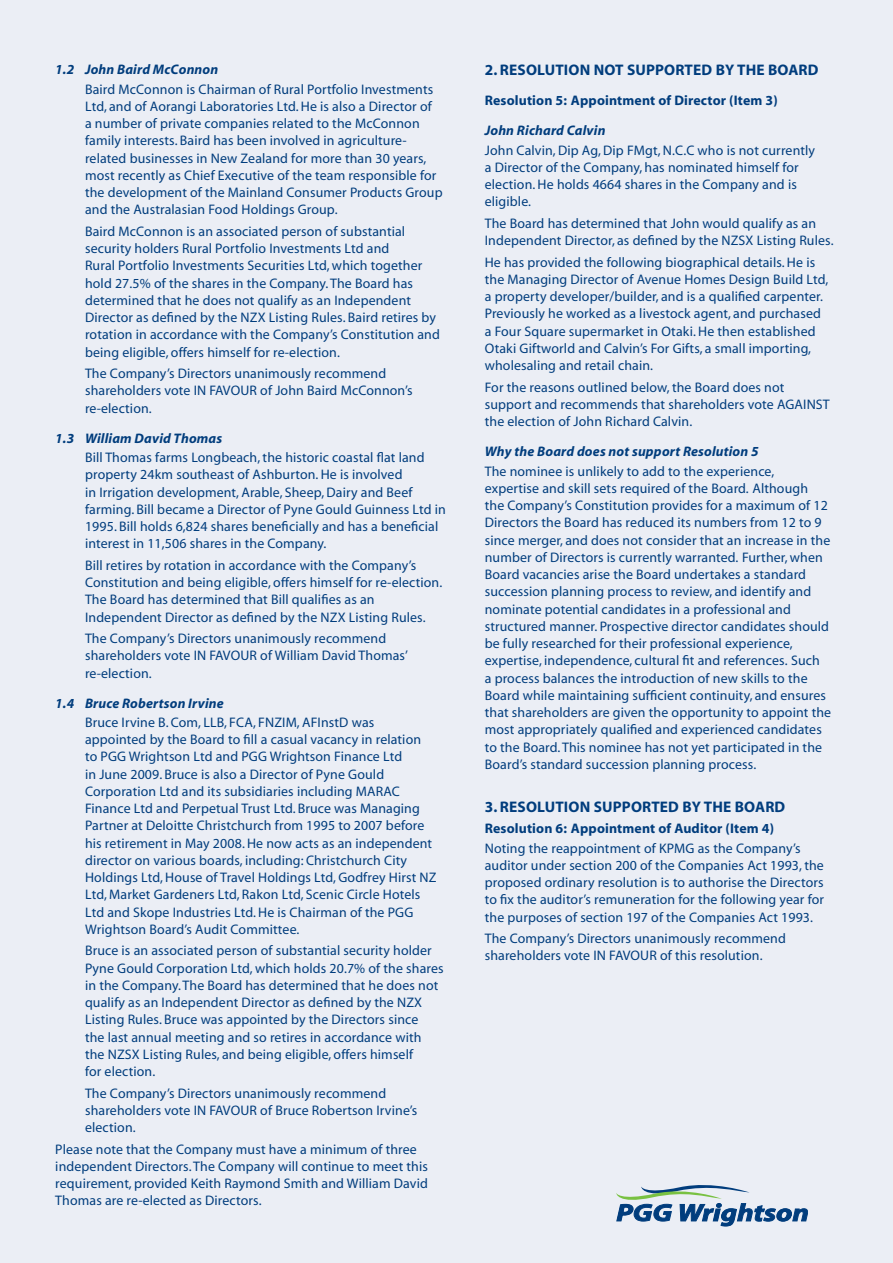
<style>
.page{position:relative;width:893px;height:1263px;background:#ebeef5}
.page>*{position:absolute;margin:0;border:0;box-sizing:border-box;transform-origin:0 0}
.Subhead{font:700 15.3px "Myriad";letter-spacing:.01em;color:#013d7d}
.Text_indent{font:13.8px/17.2px "Myriad";letter-spacing:.01em;color:#013d7d}
.Text{font:13.8px/17.2px "Myriad";letter-spacing:.01em;color:#013d7d}
.Text_indent-2{font:italic 700 13.8px "Myriad";letter-spacing:.01em;color:#013d7d}
.Text_indent-3{font:700 13.8px "Myriad";letter-spacing:.01em;color:#013d7d}
</style>
<div class="page">
<svg style="left:616px;top:1185px;width:192px;height:41px"></svg>
<p class="Text_indent-2" style="left:55px;top:62px;width:164px">1.2 John Baird McConnon</p>
<p class="Text_indent" style="left:85px;top:81px;width:359px">Baird McConnon is Chairman of Rural Portfolio Investments Ltd, and of Aorangi Laboratories Ltd. He is also a Director of<br>a number of private companies related to the McConnon family interests. Baird has been involved in agriculture&shy;related businesses in New Zealand for more than 30 years, most recently as Chief Executive of the team responsible for the development of the Mainland Consumer Products Group and the Australasian Food Holdings Group.</p>
<p class="Text_indent" style="left:85px;top:223px;width:356px">Baird McConnon is an associated person of substantial security holders Rural Portfolio Investments Ltd and<br>Rural Portfolio Investments Securities Ltd, which together hold 27.5% of the shares in the Company. The Board has determined that he does not qualify as an Independent Director as defined by the NZX Listing Rules. Baird retires by rotation in accordance with the Company’s Constitution and being eligible, offers himself for re-election.</p>
<p class="Text_indent" style="left:85px;top:365px;width:329px">The Company’s Directors unanimously recommend shareholders vote IN FAVOUR of John Baird McConnon’s re‑election.</p>
<p class="Text_indent-2" style="left:55px;top:431px;width:168px">1.3 William David Thomas</p>
<p class="Text_indent" style="left:85px;top:449px;width:362px">Bill Thomas farms Longbeach, the historic coastal flat land property 24km southeast of Ashburton. He is involved<br>in Irrigation development, Arable, Sheep, Dairy and Beef farming. Bill became a Director of Pyne Gould Guinness Ltd in 1995. Bill holds 6,824 shares beneficially and has a beneficial interest in 11,506 shares in the Company.</p>
<p class="Text_indent" style="left:85px;top:557px;width:359px">Bill retires by rotation in accordance with the Company’s Constitution and being eligible, offers himself for re‑election.<br>The Board has determined that Bill qualifies as an Independent Director as defined by the NZX Listing Rules.</p>
<p class="Text_indent" style="left:85px;top:630px;width:324px">The Company’s Directors unanimously recommend shareholders vote IN FAVOUR of William David Thomas’ re‑election.</p>
<p class="Text_indent-2" style="left:55px;top:696px;width:170px">1.4 Bruce Robertson Irvine</p>
<p class="Text_indent" style="left:85px;top:714px;width:353px">Bruce Irvine B. Com, LLB, FCA, FNZIM, AFInstD was appointed by the Board to fill a casual vacancy in relation to PGG Wrightson Ltd and PGG Wrightson Finance Ltd<br>in June 2009. Bruce is also a Director of Pyne Gould Corporation Ltd and its subsidiaries including MARAC Finance Ltd and Perpetual Trust Ltd. Bruce was Managing Partner at Deloitte Christchurch from 1995 to 2007 before his retirement in May 2008. He now acts as an independent director on various boards, including: Christchurch City Holdings Ltd, House of Travel Holdings Ltd, Godfrey Hirst NZ Ltd, Market Gardeners Ltd, Rakon Ltd, Scenic Circle Hotels Ltd and Skope Industries Ltd. He is Chairman of the PGG Wrightson Board’s Audit Committee.</p>
<p class="Text_indent" style="left:85px;top:943px;width:360px">Bruce is an associated person of substantial security holder Pyne Gould Corporation Ltd, which holds 20.7% of the shares in the Company. The Board has determined that he does not qualify as an Independent Director as defined by the NZX Listing Rules. Bruce was appointed by the Directors since<br>the last annual meeting and so retires in accordance with the NZSX Listing Rules, and being eligible, offers himself<br>for election.</p>
<p class="Text_indent" style="left:85px;top:1085px;width:334px">The Company’s Directors unanimously recommend shareholders vote IN FAVOUR of Bruce Robertson Irvine’s election.</p>
<p class="Text" style="left:55px;top:1141px;width:374px">Please note that the Company must have a minimum of three independent Directors. The Company will continue to meet this requirement, provided Keith Raymond Smith and William David Thomas are re-elected as Directors.</p>
<p class="Subhead" style="left:485px;top:62px;width:35px">2. RESOLUTION</p>
<p class="Subhead" style="left:594px;top:62px;width:11px">NOT</p>
<p class="Subhead" style="left:627px;top:62px;width:11px">SUPPO</p>
<p class="Subhead" style="left:675px;top:62px;width:20px">RTED</p>
<p class="Subhead" style="left:716px;top:62px;width:32px">BYTHE</p>
<p class="Subhead" style="left:768px;top:62px;width:50px">BOARD</p>
<p class="Text_indent-3" style="left:485px;top:94px;width:294px">Resolution 5: Appointment of Director (Item 3)</p>
<p class="Text_indent-2" style="left:485px;top:124px;width:122px">John Richard Calvin</p>
<p class="Text_indent" style="left:485px;top:142px;width:332px">John Calvin, Dip Ag, Dip FMgt, N.C.C who is not currently a Director of the Company, has nominated himself for election. He holds 4664 shares in the Company and is eligible.</p>
<p class="Text_indent" style="left:485px;top:215px;width:350px">The Board has determined that John would qualify as an<br>Independent Director, as defined by the NZSX Listing Rules.</p>
<p class="Text_indent" style="left:485px;top:254px;width:345px">He has provided the following biographical details. He is the Managing Director of Avenue Homes Design Build Ltd, a property developer/builder, and is a qualified carpenter.<br>Previously he worked as a livestock agent, and purchased a Four Square supermarket in Otaki. He then established Otaki Giftworld and Calvin’s For Gifts, a small importing, wholesaling and retail chain.</p>
<p class="Text_indent" style="left:485px;top:379px;width:347px">For the reasons outlined below, the Board does not support and recommends that shareholders vote AGAINST the election of John Richard Calvin.</p>
<p class="Text_indent-2" style="left:485px;top:444px;width:275px">Why the Board does not support Resolution 5</p>
<p class="Text_indent" style="left:485px;top:463px;width:348px">The nominee is unlikely to add to the experience, expertise and skill sets required of the Board. Although<br>the Company’s Constitution provides for a maximum of 12<br>Directors the Board has reduced its numbers from 12 to 9 since merger, and does not consider that an increase in the number of Directors is currently warranted. Further, when Board vacancies arise the Board undertakes a standard succession planning process to review, and identify and nominate potential candidates in a professional and structured manner. Prospective director candidates should be fully researched for their professional experience, expertise, independence, cultural fit and references. Such<br>a process balances the introduction of new skills to the Board while maintaining sufficient continuity, and ensures that shareholders are given the opportunity to appoint the most appropriately qualified and experienced candidates to the Board. This nominee has not yet participated in the Board’s standard succession planning process.</p>
<p class="Subhead" style="left:485px;top:799px;width:35px">3. RESOLUTION</p>
<p class="Subhead" style="left:594px;top:799px;width:11px">SUPPO</p>
<p class="Subhead" style="left:642px;top:799px;width:20px">RTED</p>
<p class="Subhead" style="left:682px;top:799px;width:32px">BYTHE</p>
<p class="Subhead" style="left:735px;top:799px;width:50px">BOARD</p>
<p class="Text_indent-3" style="left:485px;top:821px;width:291px">Resolution 6: Appointment of Auditor (Item 4)</p>
<p class="Text_indent" style="left:485px;top:840px;width:341px">Noting the reappointment of KPMG as the Company’s auditor under section 200 of the Companies Act 1993, the proposed ordinary resolution is to authorise the Directors to fix the auditor’s remuneration for the following year for the purposes of section 197 of the Companies Act 1993.</p>
<p class="Text_indent" style="left:485px;top:930px;width:303px">The Company’s Directors unanimously recommend shareholders vote IN FAVOUR of this resolution.</p>
</div>
